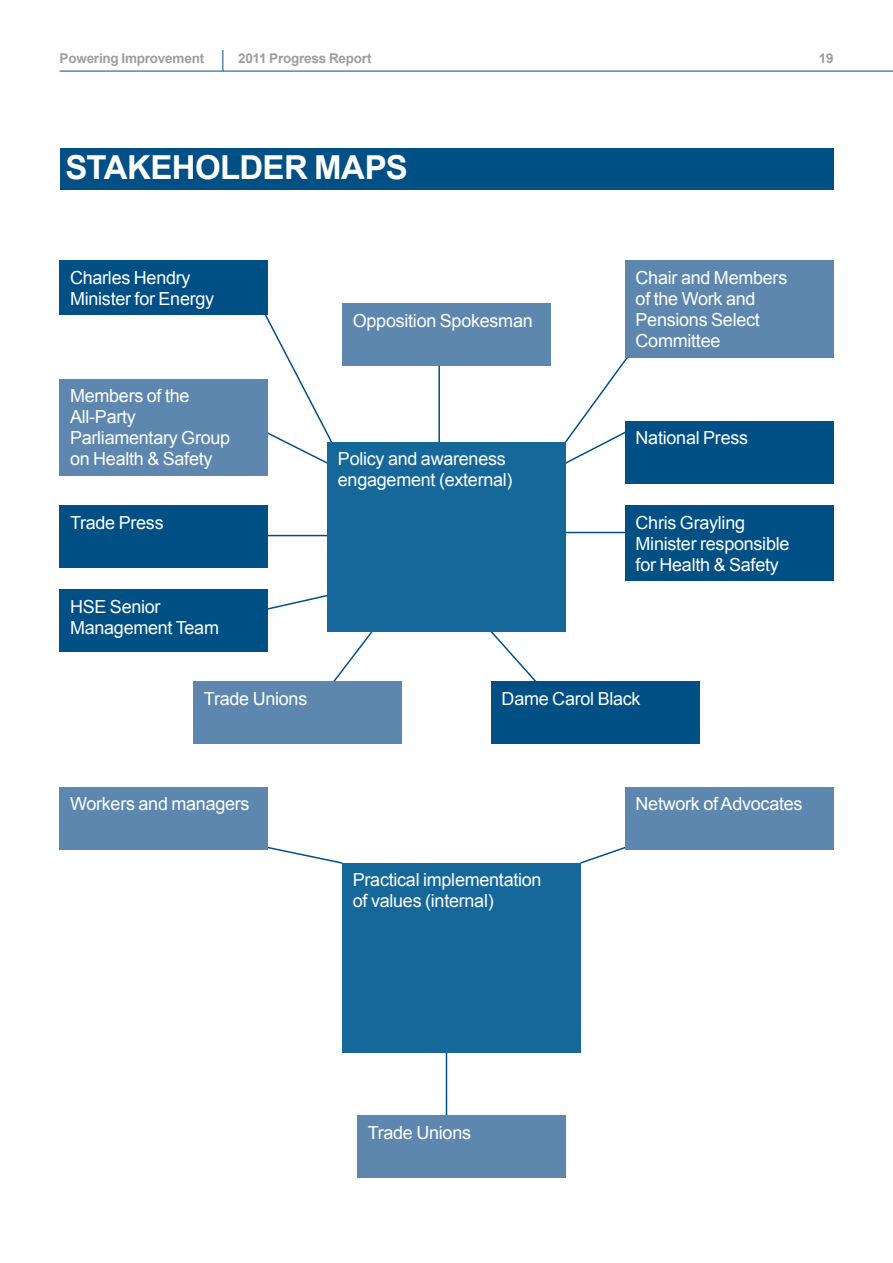
<style>
.page{position:relative;width:893px;height:1263px;background:#fff}
.page>*{position:absolute;margin:0;border:0;box-sizing:border-box;transform-origin:0 0}
.t1{font:700 33px "Arial";letter-spacing:-.015em;color:#fff}
.t2{font:18px/21px "Arial";letter-spacing:-.015em;color:#fff}
.t3{font:700 13.5px "Arial";letter-spacing:-.015em;color:#9c9e9f}
</style>
<div class="page">
<div style="left:60px;top:261px;width:208px;height:54px;background:#005086"></div>
<div style="left:60px;top:148px;width:773px;height:41px;background:#005086"></div>
<div style="left:342px;top:303px;width:209px;height:63px;background:#5e87b0"></div>
<div style="left:625px;top:421px;width:208px;height:63px;background:#005086"></div>
<div style="left:625px;top:505px;width:208px;height:76px;background:#005086"></div>
<div style="left:60px;top:589px;width:208px;height:63px;background:#005086"></div>
<div style="left:60px;top:505px;width:208px;height:63px;background:#005086"></div>
<div style="left:491px;top:681px;width:208px;height:63px;background:#005086"></div>
<hr style="left:438px;top:366px;width:2px;height:76px;background:#005086">
<svg style="left:266px;top:846px;width:77px;height:18px"></svg>
<svg style="left:580px;top:847px;width:47px;height:18px"></svg>
<svg style="left:332px;top:631px;width:42px;height:50px"></svg>
<svg style="left:489px;top:631px;width:49px;height:50px"></svg>
<svg style="left:268px;top:594px;width:59px;height:16px"></svg>
<hr style="left:258px;top:535px;width:74px;height:1px;background:#005086">
<hr style="left:559px;top:532px;width:71px;height:1px;background:#005086">
<hr style="left:446px;top:1047px;width:1px;height:74px;background:#005086">
<svg style="left:264px;top:315px;width:69px;height:149px"></svg>
<svg style="left:565px;top:358px;width:63px;height:106px"></svg>
<div style="left:60px;top:379px;width:208px;height:97px;background:#5e87b0"></div>
<div style="left:625px;top:261px;width:208px;height:97px;background:#5e87b0"></div>
<div style="left:193px;top:681px;width:209px;height:63px;background:#5e87b0"></div>
<div style="left:60px;top:787px;width:208px;height:62px;background:#5e87b0"></div>
<div style="left:625px;top:787px;width:208px;height:62px;background:#5e87b0"></div>
<div style="left:357px;top:1116px;width:209px;height:62px;background:#5e87b0"></div>
<div style="left:327px;top:442px;width:239px;height:189px;background:#17689a"></div>
<div style="left:342px;top:863px;width:238px;height:189px;background:#17689a"></div>
<svg style="left:222px;top:50px;width:1px;height:21px"></svg>
<hr style="left:60px;top:71px;width:833px;height:1px;background:#005086">
<p class="t3" style="left:60px;top:50px;width:146px">Powering Improvement</p>
<p class="t3" style="left:238px;top:50px;width:135px">2011 Progress Report</p>
<p class="t3" style="left:819px;top:50px;width:16px">19</p>
<h1 class="t1" style="left:66px;top:146px;width:344px">Stakeholder maps</h1>
<p class="t2" style="left:70px;top:267px;width:146px">Charles Hendry<br>Minister for Energy</p>
<p class="t2" style="left:70px;top:386px;width:162px">Members of the<br>All-Party<br>Parliamentary Group on Health &amp; Safety</p>
<p class="t2" style="left:70px;top:512px;width:95px">Trade Press</p>
<p class="t2" style="left:70px;top:596px;width:150px">HSE Senior<br>Management Team</p>
<p class="t2" style="left:353px;top:310px;width:181px">Opposition Spokesman</p>
<p class="t2" style="left:338px;top:449px;width:176px">Policy and awareness engagement (external)</p>
<p class="t2" style="left:636px;top:267px;width:153px">Chair and Members of the Work and<br>Pensions Select<br>Committee</p>
<p class="t2" style="left:636px;top:428px;width:114px">National Press</p>
<p class="t2" style="left:636px;top:512px;width:155px">Chris Grayling<br>Minister responsible for Health &amp; Safety</p>
<p class="t2" style="left:204px;top:688px;width:105px">Trade Unions</p>
<p class="t2" style="left:502px;top:688px;width:140px">Dame Carol Black</p>
<p class="t2" style="left:70px;top:793px;width:181px">Workers and managers</p>
<p class="t2" style="left:636px;top:793px;width:168px">Network ofAdvocates</p>
<p class="t2" style="left:353px;top:870px;width:190px">Practical implementation of values (internal)</p>
<p class="t2" style="left:368px;top:1122px;width:105px">Trade Unions</p>
</div>
